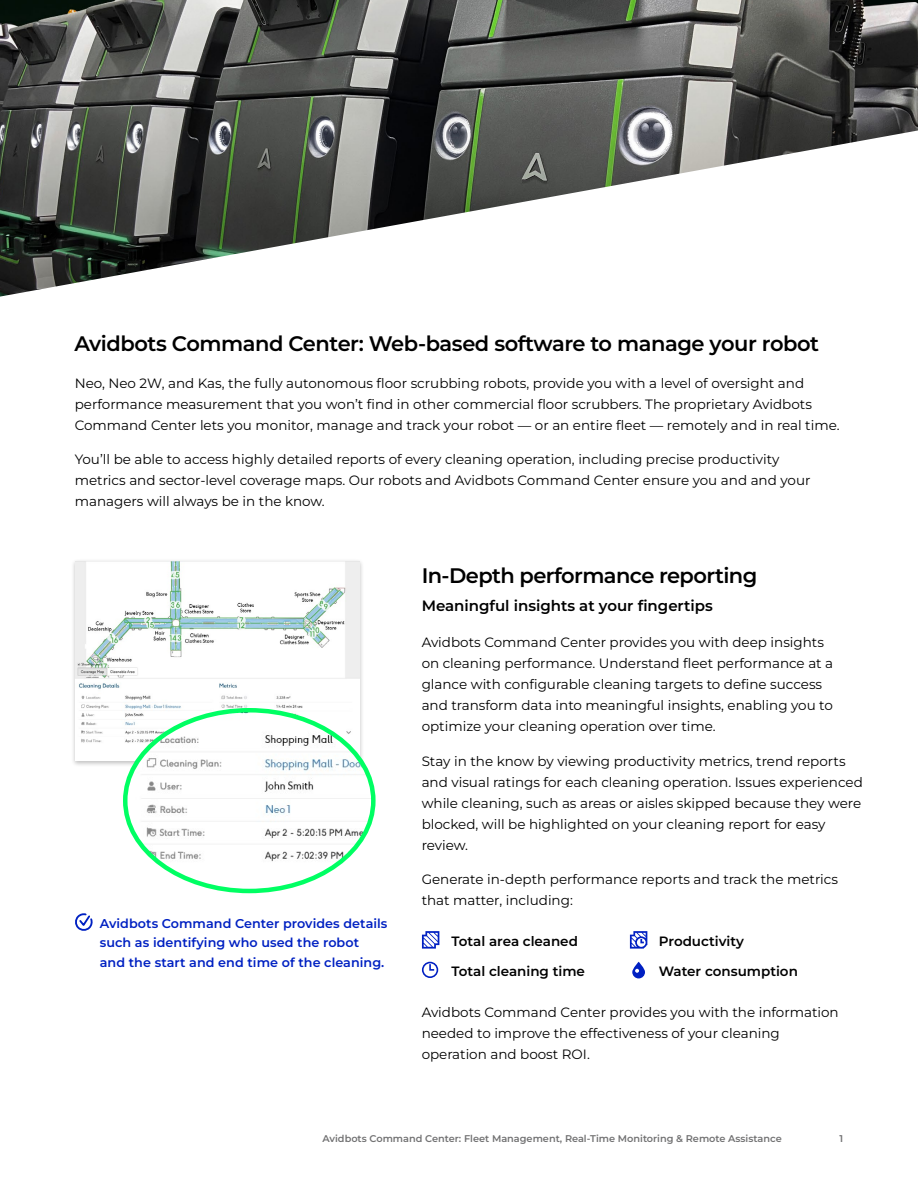
<style>
.page{position:relative;width:918px;height:1188px;background:#fff}
.page>*{position:absolute;margin:0;border:0;box-sizing:border-box;transform-origin:0 0}
.t1{font:600 21px "Montserrat";letter-spacing:-.025em;color:#000}
.t2{font:600 15px "Montserrat";color:#000}
.t3{font:13.5px/21px "Montserrat";color:#000}
.t4{font:600 13.5px "Montserrat";color:#000}
.t5{font:600 12.75px/19.5px "Montserrat";letter-spacing:.005em;color:#0021c2}
.t6{font:600 9.75px "Montserrat";color:#727273}
</style>
<div class="page">
<svg style="left:75px;top:913px;width:18px;height:18px"></svg>
<div style="left:71px;top:558px;width:293px;height:209px;background:#000;opacity:.25"></div>
<img style="left:75px;top:561px;width:284px;height:199px">
<img style="left:131px;top:710px;width:240px;height:181px">
<svg style="left:422px;top:962px;width:16px;height:16px"></svg>
<svg style="left:422px;top:931px;width:17px;height:18px"></svg>
<svg style="left:630px;top:931px;width:17px;height:18px"></svg>
<svg style="left:632px;top:962px;width:13px;height:16px"></svg>
<img style="left:0;top:0;width:918px;height:297px">
<h1 class="t1" style="left:74px;top:329px;width:746px">Avidbots Command Center: Web-based software to manage your robot</h1>
<p class="t3" style="left:75px;top:372px;width:767px">Neo, Neo 2W, and Kas, the fully autonomous floor scrubbing robots, provide you with a level of oversight and performance measurement that you won’t find in other commercial floor scrubbers. The proprietary Avidbots<br>Command Center lets you monitor, manage and track your robot — or an entire fleet — remotely and in real time.</p>
<p class="t3" style="left:75px;top:448px;width:737px">You’ll be able to access highly detailed reports of every cleaning operation, including precise productivity metrics and sector-level coverage maps. Our robots and Avidbots Command Center ensure you and and your managers will always be in the know.</p>
<h1 class="t1" style="left:422px;top:560px;width:337px">In-Depth performance reporting</h1>
<p class="t2" style="left:422px;top:595px;width:293px">Meaningful insights at your fingertips</p>
<p class="t5" style="left:100px;top:913px;width:289px">Avidbots Command Center provides details such as identifying who used the robot and the start and end time of the cleaning.</p>
<p class="t3" style="left:422px;top:631px;width:413px">Avidbots Command Center provides you with deep insights on cleaning performance. Understand fleet performance at a glance with configurable cleaning targets to define success and transform data into meaningful insights, enabling you to optimize your cleaning operation over time.</p>
<p class="t3" style="left:422px;top:750px;width:443px">Stay in the know by viewing productivity metrics, trend reports and visual ratings for each cleaning operation. Issues experienced while cleaning, such as areas or aisles skipped because they were blocked, will be highlighted on your cleaning report for easy review.</p>
<p class="t3" style="left:422px;top:868px;width:418px">Generate in-depth performance reports and track the metrics that matter, including:</p>
<p class="t4" style="left:452px;top:932px;width:128px">Total area cleaned</p>
<p class="t4" style="left:452px;top:962px;width:135px">Total cleaning time</p>
<p class="t4" style="left:659px;top:932px;width:86px">Productivity</p>
<p class="t4" style="left:659px;top:962px;width:141px">Water consumption</p>
<p class="t3" style="left:422px;top:1001px;width:419px">Avidbots Command Center provides you with the information needed to improve the effectiveness of your cleaning operation and boost ROI.</p>
<p class="t6" style="left:322px;top:1132px;width:461px">Avidbots Command Center: Fleet Management, Real-Time Monitoring &amp; Remote Assistance</p>
<p class="t6" style="left:840px;top:1132px;width:5px">1</p>
</div>
